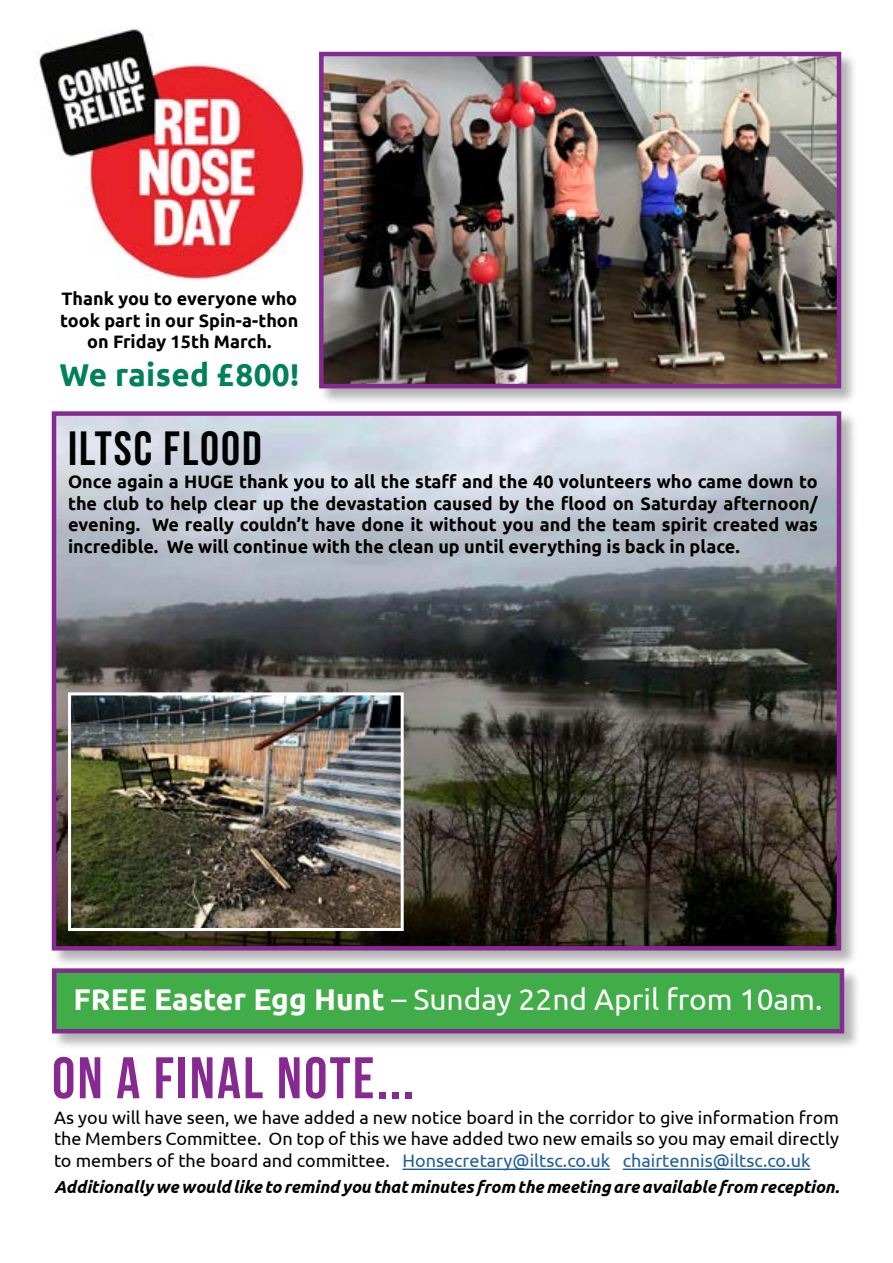
<style>
.page{position:relative;width:893px;height:1263px;background:#fff}
.page>*{position:absolute;margin:0;border:0;box-sizing:border-box;transform-origin:0 0}
.t1{font:58.5px "Bebas Neue";letter-spacing:.04em;color:#862990}
.t2{font:48px "Bebas Neue";letter-spacing:.04em;color:#000}
.t3{font:700 31.5px "Ubuntu";letter-spacing:.01em;color:#00805b}
.t4{font:30px "Ubuntu";color:#fff}
.t5{font:700 18px/21.6px "Ubuntu";color:#000;text-align:justify}
.t6{font:18px/21.6px "Ubuntu";color:#000;text-align:justify}
.t7{font:italic 700 17.25px "Ubuntu";color:#000}
.s1{font-weight:700}
.s2{color:#215e9e}
</style>
<div class="page">
<div style="left:53px;top:969px;width:808px;height:81px;background:#000;opacity:.3"></div>
<div style="left:52px;top:968px;width:792px;height:65px;background:#41ad49;border:4px solid #862990"></div>
<div style="left:52px;top:412px;width:806px;height:555px;background:#000;opacity:.3"></div>
<img style="left:57px;top:416px;width:779px;height:529px">
<div style="left:52px;top:411px;width:789px;height:539px;border:4px solid #862990"></div>
<img style="left:38px;top:28px;width:271px;height:252px">
<div style="left:320px;top:52px;width:538px;height:353px;background:#000;opacity:.3"></div>
<img style="left:324px;top:57px;width:512px;height:326px">
<div style="left:319px;top:52px;width:522px;height:336px;border:4px solid #862990"></div>
<hr style="left:403px;top:1168px;width:207px;height:2px;background:#215e9e">
<hr style="left:623px;top:1168px;width:187px;height:2px;background:#215e9e">
<img style="left:72px;top:696px;width:328px;height:231px">
<div style="left:68px;top:692px;width:336px;height:239px;border:3px solid #fff"></div>
<p class="t5" style="left:60px;top:288px;width:240px;text-align:center">Thank you to everyone who took part in our Spin-a-thon on Friday 15th March.</p>
<h3 class="t3" style="left:60px;top:356px;width:241px">We raised £800!</h3>
<h2 class="t2" style="left:68px;top:422px;width:195px">ILTSC FLOOD</h2>
<p class="t5" style="left:68px;top:471px;width:751px">Once again a HUGE thank you to all the staff and the 40 volunteers who came down to the club to help clear up the devastation caused by the flood on Saturday afternoon/ evening. We really couldn’t have done it without you and the team spirit created was incredible. We will continue with the clean up until everything is back in place.</p>
<h3 class="t4" style="left:74px;top:981px;width:750px"><span class="s1">FREE Easter Egg Hunt</span> – Sunday 22nd April from 10am.</h3>
<h1 class="t1" style="left:52px;top:1046px;width:363px">ON A FINAL NOTE...</h1>
<p class="t6" style="left:54px;top:1106px;width:786px">As you will have seen, we have added a new notice board in the corridor to give information from the Members Committee. On top of this we have added two new emails so you may email directly to members of the board and committee. <span class="s2">Honsecretary@iltsc.co.uk chairtennis@iltsc.co.uk</span></p>
<p class="t7" style="left:54px;top:1176px;width:787px">Additionally we would like to remind you that minutes from the meeting are available from reception.</p>
</div>
